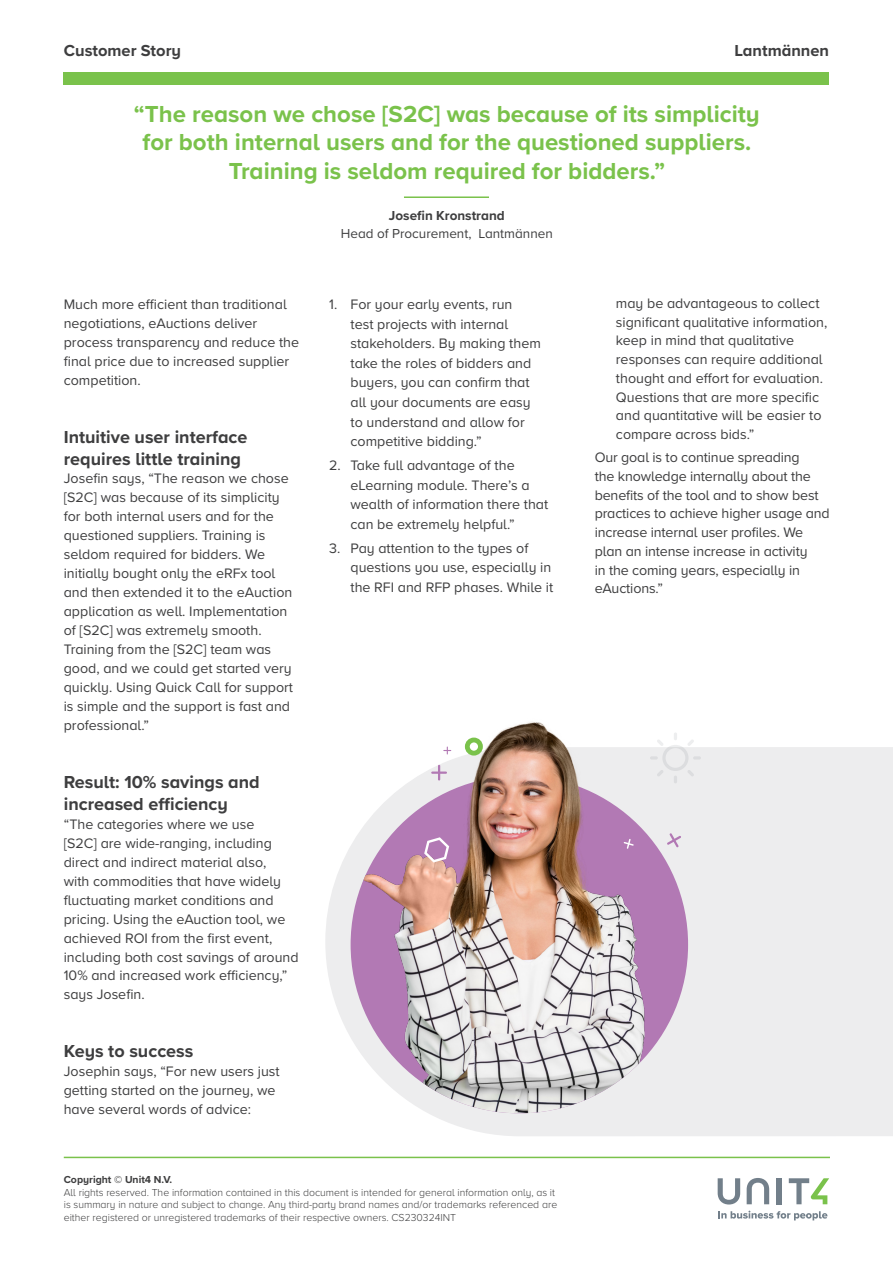
<style>
.page{position:relative;width:893px;height:1263px;background:#fff}
.page>*{position:absolute;margin:0;border:0;box-sizing:border-box;transform-origin:0 0}
.Highlight{font:700 24px/28.8px "Proxima Nova A";color:#7ac24b;text-align:center}
.Body_copy{font:700 18px/21.8px "Proxima Nova A";color:#3e3e3f}
.t1{font:700 16.5px "Proxima Nova A";color:#3e3e3f}
.Body_copy-2{font:14.25px/18.9px "Proxima Nova A";color:#3e3e3f}
.Tabbed_body_copy{font:14.25px/19.6px "Proxima Nova A";color:#3e3e3f}
.t2{font:13.5px/18px "Proxima Nova A";color:#3e3e3f;text-align:center}
.t3{font:300 10.5px/12.6px "Proxima Nova A";color:#3e3e3f}
.t4{font:700 10.5px "Proxima Nova A";color:#3e3e3f}
.s1{font-weight:700}
</style>
<div class="page">
<div style="left:64px;top:72px;width:765px;height:13px;background:#7ac24b"></div>
<hr style="left:64px;top:1157px;width:766px;height:1px;background:#7ac24b">
<svg style="left:718px;top:1211px;width:109px;height:9px"></svg>
<svg style="left:718px;top:1178px;width:22px;height:26px"></svg>
<svg style="left:747px;top:1178px;width:22px;height:26px"></svg>
<div style="left:777px;top:1178px;width:5px;height:26px;background:#727f8a"></div>
<svg style="left:789px;top:1178px;width:40px;height:26px"></svg>
<svg style="left:325px;top:747px;width:568px;height:389px;background:#efeeef"></svg>
<hr style="left:404px;top:196px;width:85px;height:2px;background:#7ac24b">
<img style="left:351px;top:776px;width:337px;height:337px;border-radius:169px">
<img style="left:371px;top:722px;width:338px;height:202px">
<div style="left:465px;top:738px;width:18px;height:17px;border:5px solid #7ac24b;border-radius:50%"></div>
<svg style="left:438px;top:765px;width:2px;height:15px"></svg>
<hr style="left:431px;top:771px;width:16px;height:3px;background:#b279b4">
<svg style="left:667px;top:833px;width:14px;height:14px"></svg>
<svg style="left:624px;top:839px;width:10px;height:10px"></svg>
<svg style="left:443px;top:746px;width:8px;height:8px"></svg>
<svg style="left:650px;top:732px;width:51px;height:51px"></svg>
<svg style="left:424px;top:837px;width:25px;height:25px"></svg>
<p class="t1" style="left:64px;top:38px;width:119px">Customer Story</p>
<p class="t1" style="left:734px;top:38px;width:96px">Lantmännen</p>
<p class="Highlight" style="left:134px;top:99px;width:627px">“The reason we chose [S2C] was because of its simplicity for both internal users and for the questioned suppliers.<br>Training is seldom required for bidders.”</p>
<p class="t2" style="left:341px;top:205px;width:213px"><span class="s1">Josefin Kronstrand<br></span>Head of Procurement, Lantmännen</p>
<p class="Body_copy-2" style="left:64px;top:294px;width:237px">Much more efficient than traditional negotiations, eAuctions deliver process transparency and reduce the final price due to increased supplier competition.</p>
<p class="Body_copy" style="left:64px;top:425px;width:185px">Intuitive user interface requires little training</p>
<p class="Body_copy-2" style="left:64px;top:469px;width:231px">Josefin says, “The reason we chose [S2C] was because of its simplicity for both internal users and for the questioned suppliers. Training is seldom required for bidders. We initially bought only the eRFx tool and then extended it to the eAuction application as well. Implementation of [S2C] was extremely smooth.<br>Training from the [S2C] team was good, and we could get started very quickly. Using Quick Call for support is simple and the support is fast and professional.”</p>
<p class="Body_copy" style="left:64px;top:771px;width:197px">Result: 10% savings and increased efficiency</p>
<p class="Body_copy-2" style="left:64px;top:814px;width:236px">“The categories where we use<br>[S2C] are wide-ranging, including direct and indirect material also,<br>with commodities that have widely fluctuating market conditions and pricing. Using the eAuction tool, we achieved ROI from the first event, including both cost savings of around<br>10% and increased work efficiency,” says Josefin.</p>
<p class="Body_copy" style="left:64px;top:1040px;width:131px">Keys to success</p>
<p class="Body_copy-2" style="left:64px;top:1061px;width:217px">Josephin says, “For new users just getting started on the journey, we have several words of advice:</p>
<p class="Tabbed_body_copy" style="left:350px;top:294px;width:192px;text-indent:-21px">1. For your early events, run<br>test projects with internal stakeholders. By making them take the roles of bidders and buyers, you can confirm that all your documents are easy to understand and allow for competitive bidding.”</p>
<p class="Tabbed_body_copy" style="left:350px;top:455px;width:199px;text-indent:-21px">2. Take full advantage of the eLearning module. There’s a wealth of information there that can be extremely helpful.”</p>
<p class="Tabbed_body_copy" style="left:350px;top:537px;width:204px;text-indent:-21px">3. Pay attention to the types of questions you use, especially in the RFI and RFP phases. While it</p>
<p class="t4" style="left:64px;top:1171px;width:110px">Copyright © Unit4 N.V.</p>
<p class="t3" style="left:64px;top:1185px;width:495px">All rights reserved. The information contained in this document is intended for general information only, as it is summary in nature and subject to change. Any third-party brand names and/or trademarks referenced are either registered or unregistered trademarks of their respective owners. CS230324INT</p>
<p class="Tabbed_body_copy" style="left:616px;top:293px;width:213px;line-height:18.8px">may be advantageous to collect significant qualitative information, keep in mind that qualitative responses can require additional thought and effort for evaluation.<br>Questions that are more specific and quantitative will be easier to compare across bids.”</p>
<p class="Body_copy-2" style="left:595px;top:447px;width:237px">Our goal is to continue spreading<br>the knowledge internally about the benefits of the tool and to show best practices to achieve higher usage and increase internal user profiles. We plan an intense increase in activity<br>in the coming years, especially in eAuctions.”</p>
</div>
